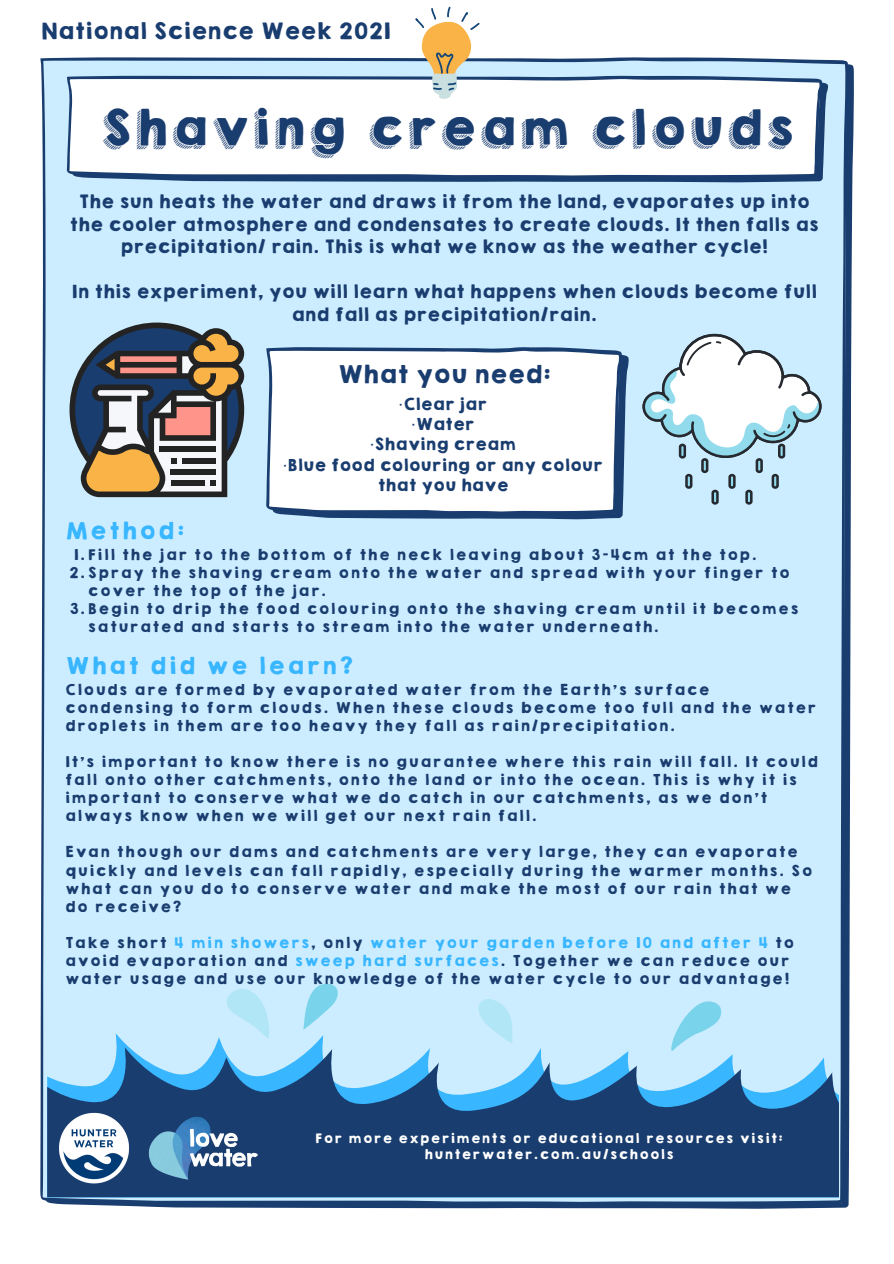
<style>
.page{position:relative;width:894px;height:1264px;background:#fff}
.page>*{position:absolute;margin:0;border:0;box-sizing:border-box;transform-origin:0 0}
.t1{font:43.8px "KGHAPPY";letter-spacing:.105em;color:#1a3d6f}
.t2{font:22.2px "KGHAPPY Solid";color:#1a3d6f}
.t3{font:21px "KGHAPPY Solid";letter-spacing:.105em;color:#38b6ff}
.t4{font:20.4px "KGHAPPY Solid";color:#1a3d6f}
.t5{font:16.5px/22.5px "KGHAPPY Solid";color:#1a3d6f;text-align:center}
.t6{font:15px/20.2px "KGHAPPY Solid";color:#1a3d6f;text-align:center}
.t7{font:13.5px/18px "KGHAPPY Solid";letter-spacing:.105em;color:#1a3d6f}
.t8{font:12px/16px "KGHAPPY Solid";letter-spacing:.105em;color:#fff;text-align:center}
.s1{font-family:"Noto Sans"}
.s2{color:#38b6ff}
</style>
<div class="page">
<div style="left:40px;top:57px;width:807px;height:1148px;background:#ccedff"></div>
<svg style="left:70px;top:79px;width:757px;height:103px;background:#4b6e97"></svg>
<svg style="left:67px;top:76px;width:755px;height:103px"></svg>
<svg style="left:270px;top:351px;width:358px;height:168px;background:#5a7ca3"></svg>
<svg style="left:266px;top:347px;width:356px;height:168px"></svg>
<div style="left:47px;top:1033px;width:791px;height:14px;background:#ccedff"></div>
<svg style="left:47px;top:1047px;width:791px;height:150px;background:#4472a0"></svg>
<svg style="left:670px;top:1001px;width:52px;height:49px;background:#a7e1f6"></svg>
<svg style="left:222px;top:988px;width:47px;height:51px;background:#bfe9fa"></svg>
<svg style="left:303px;top:981px;width:39px;height:49px;background:#a6e1f6"></svg>
<svg style="left:477px;top:998px;width:36px;height:45px;background:#bce9f9"></svg>
<svg style="left:415px;top:6px;width:64px;height:93px"></svg>
<svg style="left:642px;top:334px;width:179px;height:125px"></svg>
<div style="left:701px;top:458px;width:7px;height:15px;border:3px solid #262a30;border-radius:2px"></div>
<div style="left:755px;top:458px;width:7px;height:15px;border:3px solid #262a30;border-radius:2px"></div>
<div style="left:728px;top:474px;width:7px;height:15px;border:3px solid #262a30;border-radius:2px"></div>
<div style="left:685px;top:474px;width:7px;height:15px;border:3px solid #262a30;border-radius:2px"></div>
<div style="left:771px;top:474px;width:7px;height:15px;border:3px solid #262a30;border-radius:2px"></div>
<div style="left:711px;top:489px;width:7px;height:15px;border:3px solid #262a30;border-radius:2px"></div>
<div style="left:745px;top:489px;width:7px;height:15px;border:3px solid #262a30;border-radius:2px"></div>
<svg style="left:69px;top:322px;width:175px;height:175px;background:#827d79"></svg>
<img style="left:52px;top:1107px;width:213px;height:81px">
<p class="t4" style="left:40px;top:15px;width:352px">National Science Week 2021</p>
<p class="t1" style="left:102px;top:94px;width:693px">Shaving cream clouds</p>
<p class="t5" style="left:69px;top:191px;width:750px">The sun heats the water and draws it from the land, evaporates up into the cooler atmosphere and condensates to create clouds. It then falls as precipitation/ rain. This is what we know as the weather cycle!</p>
<p class="t5" style="left:71px;top:281px;width:746px">In this experiment, you will learn what happens when clouds become full and fall as precipitation/rain.</p>
<p class="t2" style="left:337px;top:357px;width:215px">What you need:</p>
<p class="t3" style="left:65px;top:514px;width:121px">Method:</p>
<p class="t6" style="left:399px;top:394px;width:89px"><span class="s1">·</span>Clear jar</p>
<p class="t6" style="left:411px;top:414px;width:64px"><span class="s1">·</span>Water</p>
<p class="t6" style="left:370px;top:434px;width:147px"><span class="s1">·</span>Shaving cream</p>
<p class="t6" style="left:283px;top:455px;width:321px"><span class="s1">·</span>Blue food colouring or any colour that you have</p>
<p class="t7" style="left:73px;top:546px;width:684px">1.Fill the jar to the bottom of the neck leaving about 3-4cm at the top.</p>
<p class="t7" style="left:88px;top:564px;width:703px;text-indent:-19px">2.Spray the shaving cream onto the water and spread with your finger to cover the top of the jar.</p>
<p class="t7" style="left:88px;top:600px;width:712px;text-indent:-19px">3.Begin to drip the food colouring onto the shaving cream until it becomes saturated and starts to stream into the water underneath.</p>
<p class="t3" style="left:65px;top:649px;width:290px">What did we learn?</p>
<p class="t7" style="left:65px;top:681px;width:752px">Clouds are formed by evaporated water from the Earth’s surface condensing to form clouds. When these clouds become too full and the water droplets in them are too heavy they fall as rain/precipitation.</p>
<p class="t7" style="left:65px;top:753px;width:754px">It’s important to know there is no guarantee where this rain will fall. It could fall onto other catchments, onto the land or into the ocean. This is why it is important to conserve what we do catch in our catchments, as we don’t always know when we will get our next rain fall.</p>
<p class="t7" style="left:65px;top:843px;width:748px">Evan though our dams and catchments are very large, they can evaporate quickly and levels can fall rapidly, especially during the warmer months. So what can you do to conserve water and make the most of our rain that we do receive?</p>
<p class="t7" style="left:65px;top:933px;width:730px">Take short <span class="s2">4 min showers</span>, only <span class="s2">water your garden before 10 and after 4</span> to avoid evaporation and <span class="s2">sweep hard surfaces</span>. Together we can reduce our water usage and use our knowledge of the water cycle to our advantage!</p>
<p class="t8" style="left:315px;top:1130px;width:469px">For more experiments or educational resources visit: hunterwater.com.au/schools</p>
</div>
